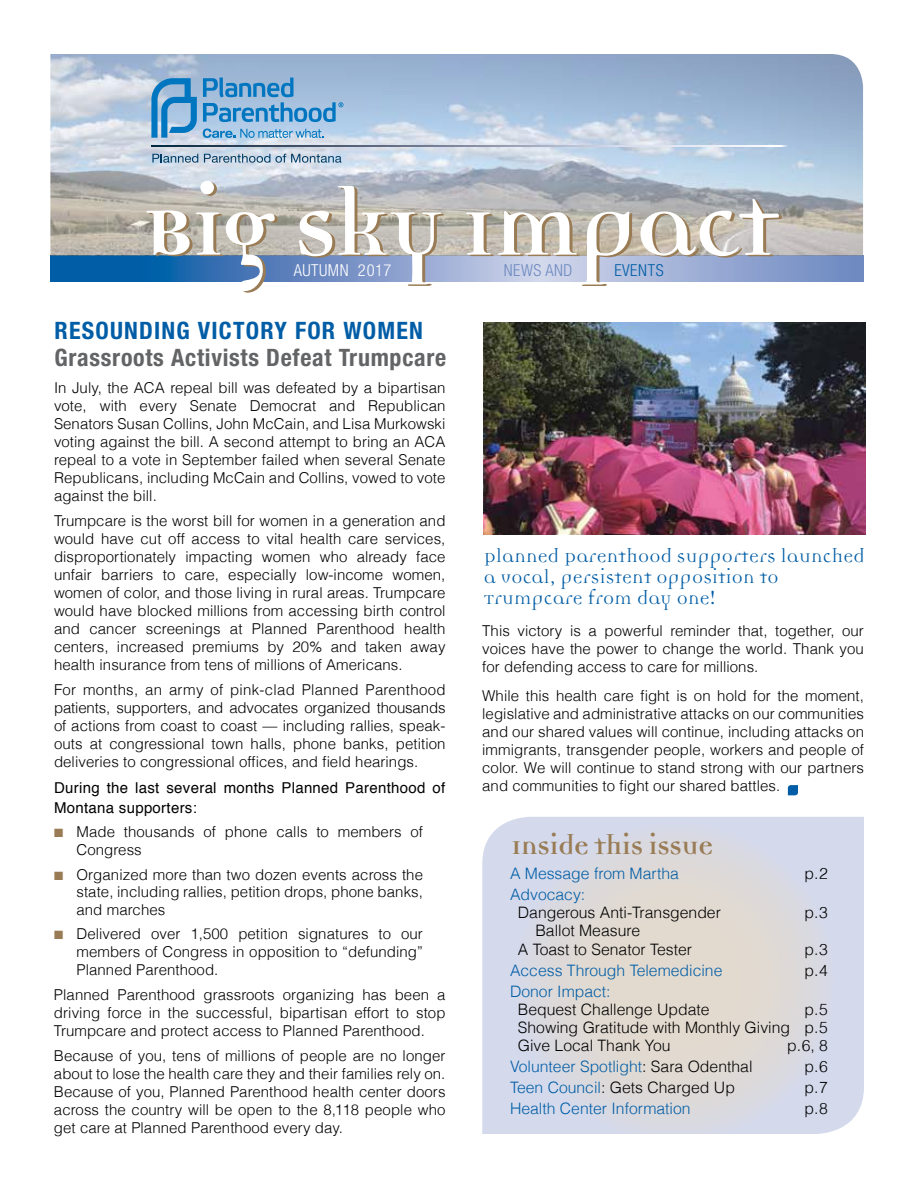
<style>
.page{position:relative;width:918px;height:1188px;background:#fff}
.page>*{position:absolute;margin:0;border:0;box-sizing:border-box;transform-origin:0 0}
.t1{font:700 30px "Democratica";letter-spacing:-.01em;color:#997c55}
.t2{font:700 condensed 24px "Helvetica Neue";letter-spacing:.03em;color:#636466}
.t3{font:700 condensed 24px "Helvetica Neue";letter-spacing:.05em;color:#005da6}
.t4{font:21px/21px "Democratica Reg Lin";letter-spacing:.01em;color:#005da6}
.t5{font:300 condensed 16.5px "Helvetica Neue";letter-spacing:.03em;color:#fff}
.t6{font:300 condensed 16.5px "Helvetica Neue";color:#6e8ac1}
.t7{font:300 condensed 16.5px "Helvetica Neue";color:#005da6}
.t8{font:300 15.75px/18.3px "Helvetica";color:#000}
.t9{font:300 15.75px "Helvetica";color:#005da6}
.t10{font:300 15px/18px "Helvetica";letter-spacing:.005em;color:#000;text-align:justify}
.t11{font:15px/19.5px "Helvetica";letter-spacing:.02em;color:#000}
.s1{color:#997c55}
.s2{color:#000}
.s3{color:#005da6}
</style>
<div class="page">
<svg style="left:482px;top:817px;width:382px;height:317px;background:#dad9df"></svg>
<svg style="left:50px;top:256px;width:813px;height:26px;background:#3674b4"></svg>
<img style="left:50px;top:54px;width:813px;height:202px">
<svg style="left:151px;top:78px;width:46px;height:60px;background:#60a2d0"></svg>
<svg style="left:203px;top:129px;width:121px;height:9px"></svg>
<svg style="left:203px;top:78px;width:140px;height:44px;background:#72a8d3"></svg>
<svg style="left:152px;top:154px;width:46px;height:9px"></svg>
<svg style="left:204px;top:154px;width:138px;height:9px"></svg>
<svg style="left:152px;top:145px;width:636px;height:1px"></svg>
<svg style="left:243px;top:182px;width:539px;height:111px"></svg>
<svg style="left:146px;top:181px;width:633px;height:110px"></svg>
<img style="left:484px;top:322px;width:381px;height:213px">
<svg style="left:788px;top:785px;width:10px;height:10px"></svg>
<p class="t5" style="left:294px;top:261px;width:99px">AUTUMN 2017</p>
<p class="t6" style="left:504px;top:261px;width:70px">NEWS AN D</p>
<p class="t7" style="left:614px;top:261px;width:51px">EVENTS</p>
<h2 class="t3" style="left:55px;top:316px;width:370px">Resounding Victory for Women</h2>
<h2 class="t2" style="left:55px;top:343px;width:393px">Grassroots Activists Defeat Trumpcare</h2>
<p class="t10" style="left:54px;top:378px;width:393px">In July, the ACA repeal bill was defeated by a bipartisan vote, with every Senate Democrat and Republican Senators Susan Collins, John McCain, and Lisa Murkowski voting against the bill. A second attempt to bring an ACA repeal to a vote in September failed when several Senate Republicans, including McCain and Collins, vowed to vote against the bill.</p>
<p class="t10" style="left:54px;top:511px;width:393px">Trumpcare is the worst bill for women in a generation and would have cut off access to vital health care services, disproportionately impacting women who already face unfair barriers to care, especially low-income women, women of color, and those living in rural areas. Trumpcare would have blocked millions from accessing birth control and cancer screenings at Planned Parenthood health centers, increased premiums by 20% and taken away health insurance from tens of millions of Americans.</p>
<p class="t10" style="left:54px;top:680px;width:393px">For months, an army of pink-clad Planned Parenthood patients, supporters, and advocates organized thousands of actions from coast to coast — including rallies, speak&shy;outs at congressional town halls, phone banks, petition deliveries to congressional offices, and field hearings.</p>
<p class="t11" style="left:54px;top:779px;width:393px">During the last several months Planned Parenthood of<br>Montana supporters:</p>
<p class="t10" style="left:76px;top:823px;width:348px;text-indent:-22px"><span class="s1">■</span> Made thousands of phone calls to members of<br>Congress</p>
<p class="t10" style="left:76px;top:865px;width:348px;text-indent:-22px"><span class="s1">■</span> Organized more than two dozen events across the state, including rallies, petition drops, phone banks, and marches</p>
<p class="t10" style="left:76px;top:925px;width:348px;text-indent:-22px"><span class="s1">■</span> Delivered over 1,500 petition signatures to our members of Congress in opposition to “defunding” Planned Parenthood.</p>
<p class="t10" style="left:54px;top:985px;width:393px">Planned Parenthood grassroots organizing has been a driving force in the successful, bipartisan effort to stop Trumpcare and protect access to Planned Parenthood.</p>
<p class="t10" style="left:54px;top:1046px;width:393px">Because of you, tens of millions of people are no longer about to lose the health care they and their families rely on.<br>Because of you, Planned Parenthood health center doors across the country will be open to the 8,118 people who get care at Planned Parenthood every day.</p>
<h3 class="t4" style="left:484px;top:547px;width:383px">Planned Parenthood supporters launched a vocal, persistent opposition to<br>Trumpcare from day one!</h3>
<p class="t10" style="left:482px;top:621px;width:383px">This victory is a powerful reminder that, together, our voices have the power to change the world. Thank you for defending access to care for millions.</p>
<p class="t10" style="left:482px;top:686px;width:383px">While this health care fight is on hold for the moment, legislative and administrative attacks on our communities and our shared values will continue, including attacks on immigrants, transgender people, workers and people of color. We will continue to stand strong with our partners and communities to fight our shared battles.</p>
<h1 class="t1" style="left:511px;top:832px;width:203px">Inside this issue</h1>
<p class="t9" style="left:510px;top:860px;width:170px">A Message from Martha</p>
<p class="t8" style="left:805px;top:863px;width:25px">p.2</p>
<p class="t9" style="left:510px;top:881px;width:77px">Advocacy:</p>
<p class="t8" style="left:518px;top:902px;width:205px">Dangerous Anti-Transgender</p>
<p class="t8" style="left:805px;top:902px;width:25px">p.3</p>
<p class="t8" style="left:518px;top:921px;width:176px;text-indent:18px">Ballot Measure<br>A Toast to Senator Tester</p>
<p class="t8" style="left:805px;top:939px;width:25px">p.3</p>
<p class="t9" style="left:510px;top:957px;width:214px">Access Through Telemedicine</p>
<p class="t8" style="left:805px;top:960px;width:25px">p.4</p>
<p class="t9" style="left:510px;top:978px;width:102px">Donor Impact:</p>
<p class="t8" style="left:518px;top:999px;width:193px">Bequest Challenge Update</p>
<p class="t8" style="left:518px;top:999px;width:312px;text-align:justify;text-indent:287px">p.5<br>Showing Gratitude with Monthly Giving p.5<br>Give Local Thank You</p>
<p class="t8" style="left:787px;top:1036px;width:42px">p.6, 8</p>
<p class="t9" style="left:510px;top:1054px;width:244px">Volunteer Spotlight<span class="s2">: Sara Odenthal</span></p>
<p class="t8" style="left:805px;top:1057px;width:25px">p.6</p>
<p class="t8" style="left:510px;top:1078px;width:226px"><span class="s3">Teen Council</span>: Gets Charged Up</p>
<p class="t8" style="left:805px;top:1078px;width:25px">p.7</p>
<p class="t9" style="left:510px;top:1096px;width:182px">Health Center Information</p>
<p class="t8" style="left:805px;top:1099px;width:25px">p.8</p>
</div>
